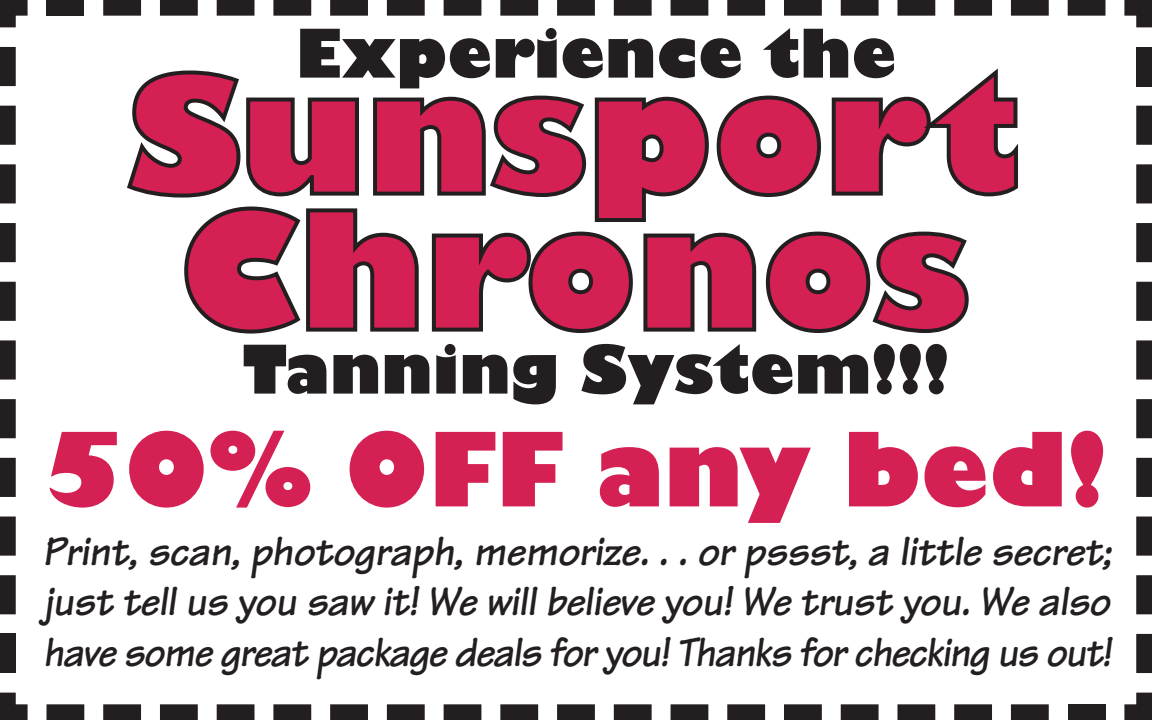
<style>
.page{position:relative;width:1152px;height:720px;background:#fff}
.page>*{position:absolute;margin:0;border:0;box-sizing:border-box;transform-origin:0 0}
.t1{font:800 160px/136px "Gill Sans";color:#d52053;text-align:center}
.t2{font:800 100px "Gill Sans";color:#d52053}
.t3{font:800 65.6px "Gill Sans";color:#231f20}
.t4{font:italic 700 43.2px/50.4px "Tekton";letter-spacing:-.035em;color:#231f20;text-align:justify}
</style>
<div class="page">
<svg style="left:127px;top:68px;width:891px;height:266px"></svg>
<svg style="left:1124px;top:693px;width:28px;height:27px"></svg>
<div style="left:1068px;top:704px;width:37px;height:16px;background:#231f20"></div>
<svg style="left:46px;top:704px;width:1003px;height:16px"></svg>
<svg style="left:0;top:693px;width:28px;height:27px"></svg>
<div style="left:0;top:634px;width:16px;height:39px;background:#231f20"></div>
<svg style="left:0;top:47px;width:16px;height:567px"></svg>
<svg style="left:0;top:0;width:28px;height:27px"></svg>
<div style="left:46px;top:0;width:38px;height:16px;background:#231f20"></div>
<svg style="left:103px;top:0;width:1002px;height:16px"></svg>
<svg style="left:1124px;top:0;width:28px;height:27px"></svg>
<div style="left:1136px;top:47px;width:16px;height:39px;background:#231f20"></div>
<svg style="left:1136px;top:106px;width:16px;height:567px"></svg>
<h3 class="t3" style="left:296px;top:12px;width:602px">Experience the</h3>
<h1 class="t1" style="left:128px;top:66px;width:895px">Sunsport<br>Chronos</h1>
<h3 class="t3" style="left:243px;top:328px;width:708px">Tanning System!!!</h3>
<h2 class="t2" style="left:41px;top:407px;width:1067px">50% OFF any bed!</h2>
<p class="t4" style="left:43px;top:526px;width:1071px">Print, scan, photograph, memorize. . . or pssst, a little secret; just tell us you saw it! We will believe you! We trust you. We also have some great package deals for you! Thanks for checking us out!</p>
</div>
